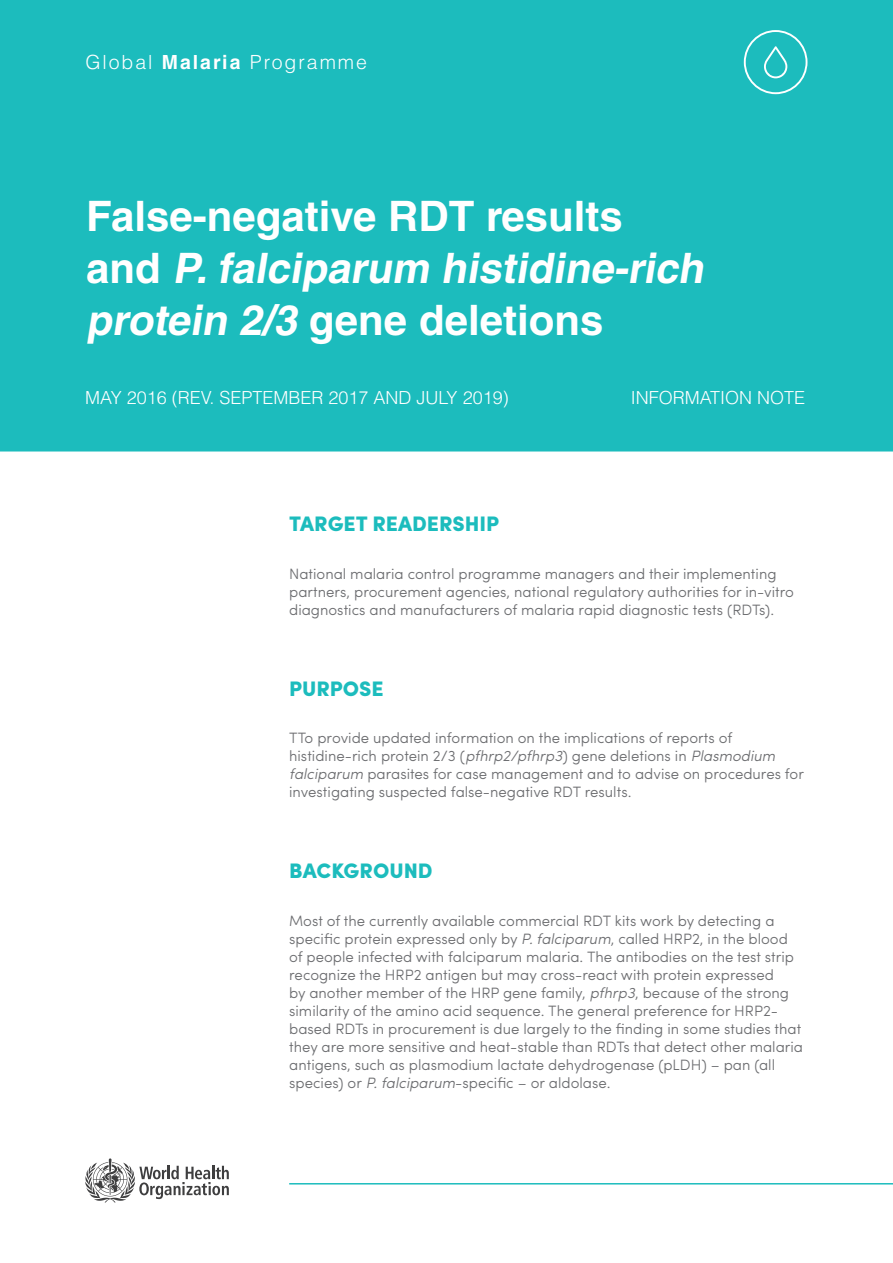
<style>
.page{position:relative;width:893px;height:1263px;background:#fff}
.page>*{position:absolute;margin:0;border:0;box-sizing:border-box;transform-origin:0 0}
.t1{font:700 42px/52.2px "Helvetica LT Std";color:#fff}
.Heading2{font:900 21px "Sofia Pro";color:#1cbcbd}
.t2{font:300 19.5px "Helvetica LT Std";letter-spacing:.1em;color:#fff}
.t3{font:300 18px "Helvetica LT Std";color:#fff}
.Body_text{font:300 15px/18px "Sofia Pro";color:#6c6d70}
.s1{font-weight:700}
.s2{font-style:italic}
</style>
<div class="page">
<div style="left:0;top:0;width:893px;height:451px;background:#1cbcbd"></div>
<hr style="left:289px;top:1183px;width:604px;height:1px;background:#1cbcbd">
<svg style="left:85px;top:1158px;width:144px;height:44px"></svg>
<svg style="left:744px;top:30px;width:63px;height:64px;background:#39c4c5"></svg>
<p class="t2" style="left:85px;top:50px;width:283px">Global <span class="s1">Malaria</span> Programme</p>
<p class="t1" style="left:86px;top:189px;width:627px">False-negative RDT results<br>a n d <span class="s2">P.falciparum histidine-rich protein 2/3</span> gene deletions</p>
<p class="t3" style="left:85px;top:387px;width:425px">MAY 2016 (REV. SEPTEMBER 2017 AND JULY 2019)</p>
<p class="t3" style="left:631px;top:387px;width:176px">INFORMATION NOTE</p>
<p class="Heading2" style="left:289px;top:507px;width:212px">TARGET READERSHIP</p>
<p class="Body_text" style="left:289px;top:564px;width:506px">National malaria control programme managers and their implementing partners, procurement agencies, national regulatory authorities for in-vitro diagnostics and manufacturers of malaria rapid diagnostic tests (RDTs).</p>
<p class="Heading2" style="left:289px;top:672px;width:96px">PURPOSE</p>
<p class="Body_text" style="left:289px;top:728px;width:516px">TTo provide updated information on the implications of reports of histidine-rich protein 2/3 (<span class="s2">pfhrp2/pfhrp3</span>) gene deletions in <span class="s2">Plasmodium falciparum</span> parasites for case management and to advise on procedures for investigating suspected false-negative RDT results.</p>
<p class="Heading2" style="left:289px;top:854px;width:145px">BACKGROUND</p>
<p class="Body_text" style="left:289px;top:910px;width:515px">Most of the currently available commercial RDT kits work by detecting a specific protein expressed only by <span class="s2">P. falciparum</span>, called HRP2, in the blood of people infected with falciparum malaria. The antibodies on the test strip recognize the HRP2 antigen but may cross-react with protein expressed<br>by another member of the HRP gene family, <span class="s2">pfhrp3</span>, because of the strong similarity of the amino acid sequence. The general preference for HRP2- based RDTs in procurement is due largely to the finding in some studies that they are more sensitive and heat-stable than RDTs that detect other malaria antigens, such as plasmodium lactate dehydrogenase (pLDH) – pan (all species) or <span class="s2">P. falciparum</span>-specific – or aldolase.</p>
</div>
